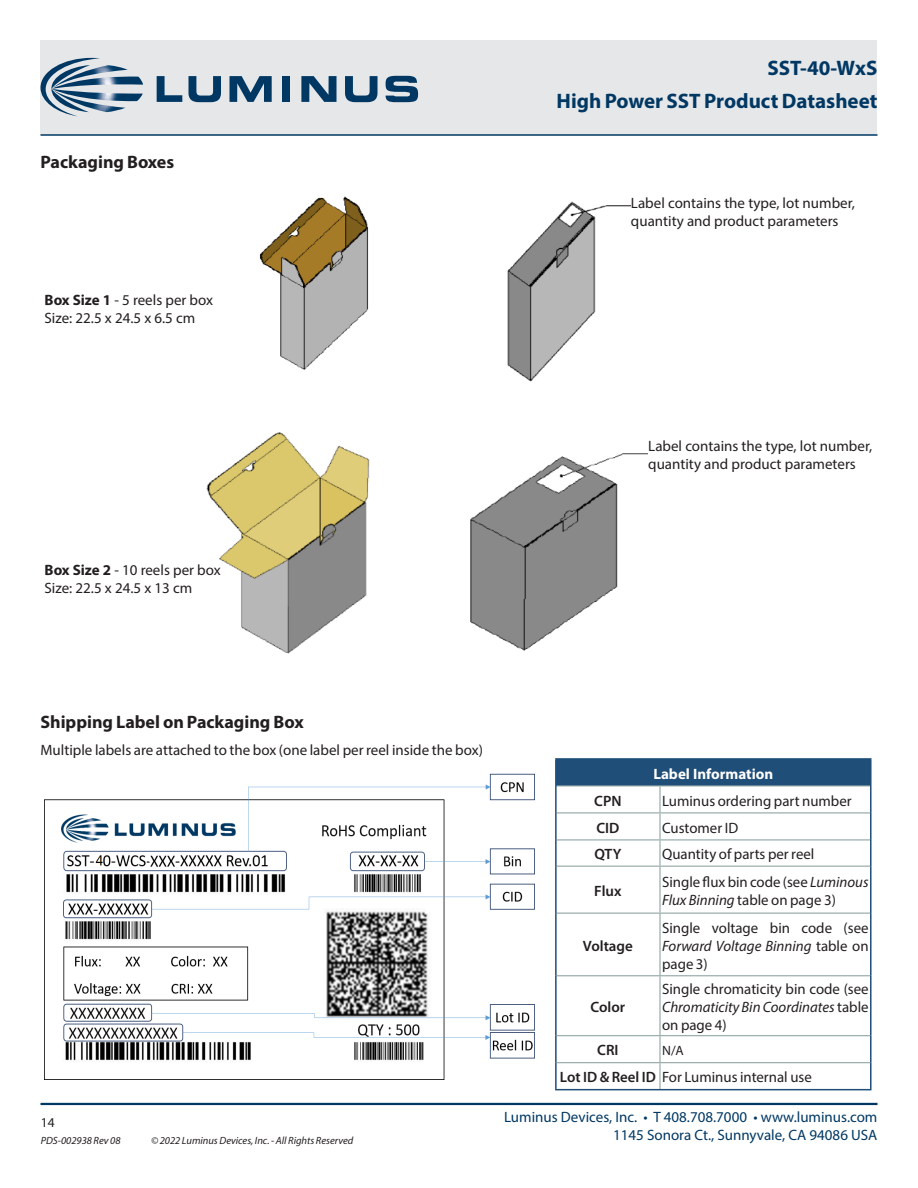
<style>
.page{position:relative;width:918px;height:1188px;background:#fff}
.page>*{position:absolute;margin:0;border:0;box-sizing:border-box;transform-origin:0 0}
.DS_Title1{font:700 21px/33px "Myriad Pro";color:#003863;text-align:right}
.t1{font:700 18px "Myriad Pro";color:#231f20}
.DS_Body_Bullet1{font:15px/18px "Myriad Pro";color:#231f20}
.t2{font:15px "Myriad Pro";color:#003863}
.t3{font:600 15px "Myriad Pro";color:#231f20}
.t4{font:700 15px "Myriad Pro";color:#fff}
.DS_Body{font:13.5px "Myriad Pro";color:#231f20}
.zzFooterRight2{font:13.5px "Myriad Pro";color:#231f20}
.t5{font:10.8px/13.4px "Calibri";letter-spacing:.015em;color:#000;scale:1.19 1}
.zzFooterRight1{font:italic 10.5px "Myriad Pro";color:#231f20}
.s1{font-weight:700}
.s2{font-style:italic}
.s3{font-weight:600}
</style>
<div class="page">
<div style="left:40px;top:40px;width:838px;height:95px;background:#e6e7e9"></div>
<hr style="left:40px;top:1103px;width:838px;height:2px;background:#003863">
<hr style="left:40px;top:134px;width:838px;height:2px;background:#003863">
<svg style="left:41px;top:58px;width:102px;height:58px"></svg>
<svg style="left:157px;top:76px;width:25px;height:26px"></svg>
<svg style="left:189px;top:76px;width:32px;height:26px"></svg>
<svg style="left:230px;top:76px;width:42px;height:26px"></svg>
<div style="left:282px;top:76px;width:8px;height:26px;background:#003863"></div>
<svg style="left:301px;top:76px;width:36px;height:26px"></svg>
<svg style="left:345px;top:76px;width:33px;height:26px"></svg>
<svg style="left:386px;top:76px;width:32px;height:26px"></svg>
<img style="left:260px;top:196px;width:371px;height:186px">
<img style="left:206px;top:432px;width:442px;height:222px">
<div style="left:45px;top:564px;width:176px;height:36px;background:#fff"></div>
<div style="left:188px;top:378px;width:151px;height:28px;background:#fff"></div>
<div style="left:556px;top:759px;width:315px;height:27px;background:#1f4e78"></div>
<hr style="left:659px;top:786px;width:2px;height:26px;background:#91a5a4">
<hr style="left:659px;top:813px;width:2px;height:26px;background:#91a5a4">
<hr style="left:659px;top:840px;width:2px;height:26px;background:#91a5a4">
<hr style="left:659px;top:867px;width:2px;height:46px;background:#91a5a4">
<hr style="left:659px;top:914px;width:2px;height:61px;background:#91a5a4">
<hr style="left:659px;top:976px;width:2px;height:59px;background:#91a5a4">
<hr style="left:659px;top:1036px;width:2px;height:26px;background:#91a5a4">
<hr style="left:659px;top:1063px;width:2px;height:26px;background:#91a5a4">
<hr style="left:557px;top:785px;width:103px;height:1px;background:#91a5a4">
<hr style="left:660px;top:785px;width:210px;height:1px;background:#91a5a4">
<hr style="left:557px;top:812px;width:103px;height:1px;background:#91a5a4">
<hr style="left:660px;top:812px;width:210px;height:1px;background:#91a5a4">
<hr style="left:557px;top:839px;width:103px;height:1px;background:#91a5a4">
<hr style="left:660px;top:839px;width:210px;height:1px;background:#91a5a4">
<hr style="left:557px;top:866px;width:103px;height:1px;background:#91a5a4">
<hr style="left:660px;top:866px;width:210px;height:1px;background:#91a5a4">
<hr style="left:557px;top:913px;width:103px;height:1px;background:#91a5a4">
<hr style="left:660px;top:913px;width:210px;height:1px;background:#91a5a4">
<hr style="left:557px;top:975px;width:103px;height:1px;background:#91a5a4">
<hr style="left:660px;top:975px;width:210px;height:1px;background:#91a5a4">
<hr style="left:557px;top:1035px;width:103px;height:1px;background:#91a5a4">
<hr style="left:660px;top:1035px;width:210px;height:1px;background:#91a5a4">
<hr style="left:557px;top:1062px;width:103px;height:1px;background:#91a5a4">
<hr style="left:660px;top:1062px;width:210px;height:1px;background:#91a5a4">
<hr style="left:555px;top:758px;width:105px;height:2px;background:#1f4e78">
<hr style="left:555px;top:760px;width:2px;height:26px;background:#1f4e78">
<hr style="left:660px;top:758px;width:212px;height:2px;background:#1f4e78">
<hr style="left:870px;top:760px;width:2px;height:26px;background:#1f4e78">
<hr style="left:555px;top:786px;width:2px;height:27px;background:#1f4e78">
<hr style="left:870px;top:786px;width:2px;height:27px;background:#1f4e78">
<hr style="left:555px;top:813px;width:2px;height:27px;background:#1f4e78">
<hr style="left:870px;top:813px;width:2px;height:27px;background:#1f4e78">
<hr style="left:555px;top:840px;width:2px;height:26px;background:#1f4e78">
<hr style="left:870px;top:840px;width:2px;height:26px;background:#1f4e78">
<hr style="left:555px;top:866px;width:2px;height:47px;background:#1f4e78">
<hr style="left:870px;top:866px;width:2px;height:47px;background:#1f4e78">
<hr style="left:555px;top:913px;width:2px;height:63px;background:#1f4e78">
<hr style="left:870px;top:913px;width:2px;height:63px;background:#1f4e78">
<hr style="left:555px;top:976px;width:2px;height:60px;background:#1f4e78">
<hr style="left:870px;top:976px;width:2px;height:60px;background:#1f4e78">
<hr style="left:555px;top:1036px;width:2px;height:27px;background:#1f4e78">
<hr style="left:870px;top:1036px;width:2px;height:27px;background:#1f4e78">
<hr style="left:555px;top:1063px;width:2px;height:26px;background:#1f4e78">
<hr style="left:870px;top:1063px;width:2px;height:26px;background:#1f4e78">
<hr style="left:555px;top:1089px;width:105px;height:1px;background:#1f4e78">
<hr style="left:660px;top:1089px;width:212px;height:1px;background:#1f4e78">
<img style="left:45px;top:773px;width:490px;height:307px">
<p class="t1" style="left:40px;top:150px;width:135px">Packaging Boxes</p>
<p class="DS_Body_Bullet1" style="left:45px;top:291px;width:170px"><span class="s1">Box Size 1</span> - 5 reels per box</p>
<p class="DS_Body_Bullet1" style="left:45px;top:309px;width:152px">Size: 22.5 x 24.5 x 6.5 cm</p>
<p class="DS_Body_Bullet1" style="left:45px;top:561px;width:178px"><span class="s1">Box Size 2</span> - 10 reels per box</p>
<p class="DS_Body_Bullet1" style="left:45px;top:579px;width:149px">Size: 22.5 x 24.5 x 13 cm</p>
<p class="DS_Title1" style="left:557px;top:51px;width:322px">SST-40-WxS<br>High Power SST Product Datasheet</p>
<p class="DS_Body_Bullet1" style="left:631px;top:194px;width:225px">Label contains the type, lot number, quantity and product parameters</p>
<p class="DS_Body_Bullet1" style="left:648px;top:437px;width:225px">Label contains the type, lot number, quantity and product parameters</p>
<p class="t5" style="left:676px;top:441px;width:128px">Label: contains the type, Lot #, Quality, Product</p>
<p class="t1" style="left:40px;top:710px;width:265px">Shipping Label on Packaging Box</p>
<p class="DS_Body_Bullet1" style="left:40px;top:740px;width:444px">Multiple labels are attached to the box (one label per reel inside the box)</p>
<p class="zzFooterRight2" style="left:41px;top:1115px;width:15px">14</p>
<p class="zzFooterRight1" style="left:41px;top:1134px;width:81px">PDS-002938 Rev 08</p>
<p class="zzFooterRight1" style="left:151px;top:1134px;width:204px">© 2022 Luminus Devices, Inc. - All Rights Reserved</p>
<p class="t4" style="left:653px;top:764px;width:121px">Label Information</p>
<p class="t3" style="left:594px;top:791px;width:29px">CPN</p>
<p class="DS_Body_Bullet1" style="left:662px;top:791px;width:191px">Luminus ordering part number</p>
<p class="t3" style="left:596px;top:818px;width:25px">CID</p>
<p class="DS_Body_Bullet1" style="left:662px;top:818px;width:78px">Customer ID</p>
<p class="t3" style="left:594px;top:845px;width:28px">QTY</p>
<p class="DS_Body_Bullet1" style="left:662px;top:845px;width:154px">Quantity of parts per reel</p>
<p class="t3" style="left:594px;top:881px;width:29px">Flux</p>
<p class="DS_Body_Bullet1" style="left:662px;top:873px;width:208px">Single flux bin code (see <span class="s2">Luminous<br>Flux Binning</span> table on page 3)</p>
<p class="t3" style="left:583px;top:936px;width:51px">Voltage</p>
<p class="DS_Body_Bullet1" style="left:662px;top:918px;width:208px;text-align:justify">Single voltage bin code (see <span class="s2">Forward Voltage Binning</span> table on page 3)</p>
<p class="t3" style="left:591px;top:997px;width:36px">Color</p>
<p class="DS_Body_Bullet1" style="left:662px;top:980px;width:208px;text-align:justify">Single chromaticity bin code (see <span class="s2">Chromaticity Bin Coordinates</span> table on page 4)</p>
<p class="t3" style="left:597px;top:1041px;width:23px">CRI</p>
<p class="DS_Body" style="left:662px;top:1042px;width:23px">N/A</p>
<p class="DS_Body_Bullet1" style="left:560px;top:1068px;width:253px"><span class="s3">Lot ID &amp; Reel ID</span> For Luminus internal use</p>
<p class="t2" style="left:504px;top:1108px;width:375px">Luminus Devices, Inc. • T 408.708.7000 • www.luminus.com</p>
<p class="t2" style="left:613px;top:1126px;width:266px">1145 Sonora Ct., Sunnyvale, CA 94086 USA</p>
</div>
